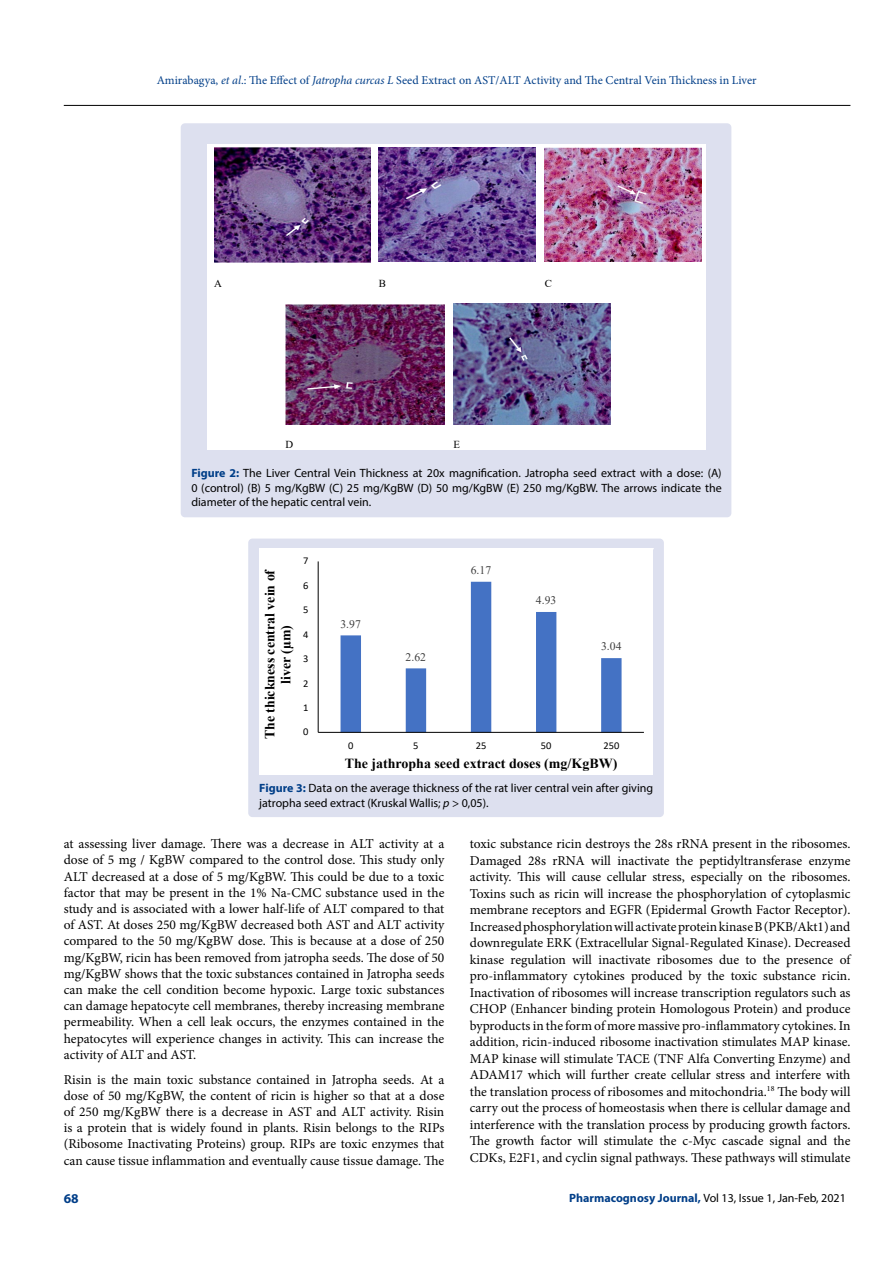
<style>
.page{position:relative;width:893px;height:1263px;background:#fff}
.page>*{position:absolute;margin:0;border:0;box-sizing:border-box;transform-origin:0 0}
.t1{font:700 13.95px/16px "Times New Roman";color:#000;text-align:center}
.t2{font:700 13.8px "Times New Roman";color:#000}
.t3{font:13.5px/16.5px "Minion Pro";color:#000;text-align:justify}
.t4{font:700 13.5px "Myriad Pro";color:#003e88}
.t5{font:12px/14.4px "Myriad Pro";color:#000;text-align:justify}
.t6{font:12px "Minion Pro";color:#003e88}
.t7{font:11.55px "Times New Roman";color:#404040}
.t8{font:10.65px "Times New Roman";color:#000}
.t9{font:10.35px "Calibri";color:#000}
.s1{font-style:italic}
.s2{font-weight:700;color:#003e88}
</style>
<div class="page">
<hr style="left:64px;top:105px;width:786px;height:1px;background:#000">
<div style="left:181px;top:123px;width:550px;height:394px;background:#dde0ef;border-radius:4px"></div>
<div style="left:207px;top:144px;width:499px;height:306px;background:#fff"></div>
<img style="left:214px;top:147px;width:157px;height:115px">
<img style="left:379px;top:147px;width:157px;height:115px">
<img style="left:545px;top:147px;width:156px;height:115px">
<img style="left:285px;top:304px;width:160px;height:120px">
<img style="left:453px;top:304px;width:158px;height:120px">
<div style="left:248px;top:538px;width:416px;height:279px;background:#dde0ef;border-radius:4px"></div>
<svg style="left:259px;top:549px;width:394px;height:226px"></svg>
<p class="t6" style="left:157px;top:72px;width:601px">Amirabagya, <span class="s1">et al</span>.: The Effect of <span class="s1">Jatropha curcas L</span> Seed Extract on AST/ALT Activity and The Central Vein Thickness in Liver</p>
<p class="t8" style="left:214px;top:275px;width:9px">A</p>
<p class="t8" style="left:379px;top:275px;width:9px">B</p>
<p class="t8" style="left:545px;top:275px;width:9px">C</p>
<p class="t8" style="left:285px;top:437px;width:9px">D</p>
<p class="t8" style="left:453px;top:437px;width:8px">E</p>
<p class="t5" style="left:191px;top:466px;width:532px"><span class="s2">Figure 2:</span> The Liver Central Vein Thickness at 20x magnification. Jatropha seed extract with a dose: (A)<br>0 (control) (B) 5 mg/KgBW (C) 25 mg/KgBW (D) 50 mg/KgBW (E) 250 mg/KgBW. The arrows indicate the diameter of the hepatic central vein.</p>
<p class="t1" style="left:261px;top:739px;width:172px;rotate:-90deg">The thickness central vein of liver (µm)</p>
<p class="t9" style="left:303px;top:554px;width:7px">7</p>
<p class="t9" style="left:303px;top:578px;width:7px">6</p>
<p class="t9" style="left:303px;top:603px;width:7px">5</p>
<p class="t9" style="left:303px;top:627px;width:7px">4</p>
<p class="t9" style="left:303px;top:651px;width:7px">3</p>
<p class="t9" style="left:303px;top:676px;width:7px">2</p>
<p class="t9" style="left:303px;top:700px;width:7px">1</p>
<p class="t9" style="left:303px;top:725px;width:7px">0</p>
<p class="t7" style="left:340px;top:616px;width:22px">3.97</p>
<p class="t7" style="left:406px;top:649px;width:22px">2.62</p>
<p class="t7" style="left:471px;top:562px;width:22px">6.17</p>
<p class="t7" style="left:536px;top:592px;width:22px">4.93</p>
<p class="t7" style="left:601px;top:638px;width:22px">3.04</p>
<p class="t9" style="left:348px;top:738px;width:7px">0</p>
<p class="t9" style="left:413px;top:738px;width:7px">5</p>
<p class="t9" style="left:476px;top:738px;width:12px">25</p>
<p class="t9" style="left:541px;top:738px;width:12px">50</p>
<p class="t9" style="left:603px;top:738px;width:17px">250</p>
<p class="t2" style="left:345px;top:753px;width:274px">The jathropha seed extract doses (mg/KgBW)</p>
<p class="t5" style="left:259px;top:781px;width:395px"><span class="s2">Figure 3:</span> Data on the average thickness of the rat liver central vein after giving jatropha seed extract (Kruskal Wallis; <span class="s1">p</span> &gt; 0,05).</p>
<p class="t3" style="left:64px;top:836px;width:382px">at assessing liver damage. There was a decrease in ALT activity at a dose of 5 mg / KgBW compared to the control dose. This study only ALT decreased at a dose of 5 mg/KgBW. This could be due to a toxic factor that may be present in the 1% Na-CMC substance used in the study and is associated with a lower half-life of ALT compared to that of AST. At doses 250 mg/KgBW decreased both AST and ALT activity compared to the 50 mg/KgBW dose. This is because at a dose of 250 mg/KgBW, ricin has been removed from jatropha seeds. The dose of 50 mg/KgBW shows that the toxic substances contained in Jatropha seeds can make the cell condition become hypoxic. Large toxic substances can damage hepatocyte cell membranes, thereby increasing membrane permeability. When a cell leak occurs, the enzymes contained in the hepatocytes will experience changes in activity. This can increase the activity of ALT and AST.</p>
<p class="t3" style="left:64px;top:1071px;width:382px">Risin is the main toxic substance contained in Jatropha seeds. At a dose of 50 mg/KgBW, the content of ricin is higher so that at a dose of 250 mg/KgBW there is a decrease in AST and ALT activity. Risin is a protein that is widely found in plants. Risin belongs to the RIPs (Ribosome Inactivating Proteins) group. RIPs are toxic enzymes that can cause tissue inflammation and eventually cause tissue damage. The</p>
<p class="t3" style="left:470px;top:836px;width:382px">toxic substance ricin destroys the 28s rRNA present in the ribosomes.<br>Damaged 28s rRNA will inactivate the peptidyltransferase enzyme activity. This will cause cellular stress, especially on the ribosomes.<br>Toxins such as ricin will increase the phosphorylation of cytoplasmic membrane receptors and EGFR (Epidermal Growth Factor Receptor).<br>Increased phosphorylation will activate protein kinase B (PKB/Akt1) and downregulate ERK (Extracellular Signal-Regulated Kinase). Decreased kinase regulation will inactivate ribosomes due to the presence of pro-inflammatory cytokines produced by the toxic substance ricin.<br>Inactivation of ribosomes will increase transcription regulators such as CHOP (Enhancer binding protein Homologous Protein) and produce byproducts in the form of more massive pro-inflammatory cytokines. In addition, ricin-induced ribosome inactivation stimulates MAP kinase.<br>MAP kinase will stimulate TACE (TNF Alfa Converting Enzyme) and ADAM17 which will further create cellular stress and interfere with the translation process of ribosomes and mitochondria.<sup>18</sup> The body will carry out the process of homeostasis when there is cellular damage and interference with the translation process by producing growth factors.<br>The growth factor will stimulate the c-Myc cascade signal and the CDKs, E2F1, and cyclin signal pathways. These pathways will stimulate</p>
<p class="t4" style="left:64px;top:1189px;width:16px">68</p>
<p class="t5" style="left:569px;top:1190px;width:278px"><span class="s2">Pharmacognosy Journal,</span> Vol 13, Issue 1, Jan-Feb, 2021</p>
</div>
